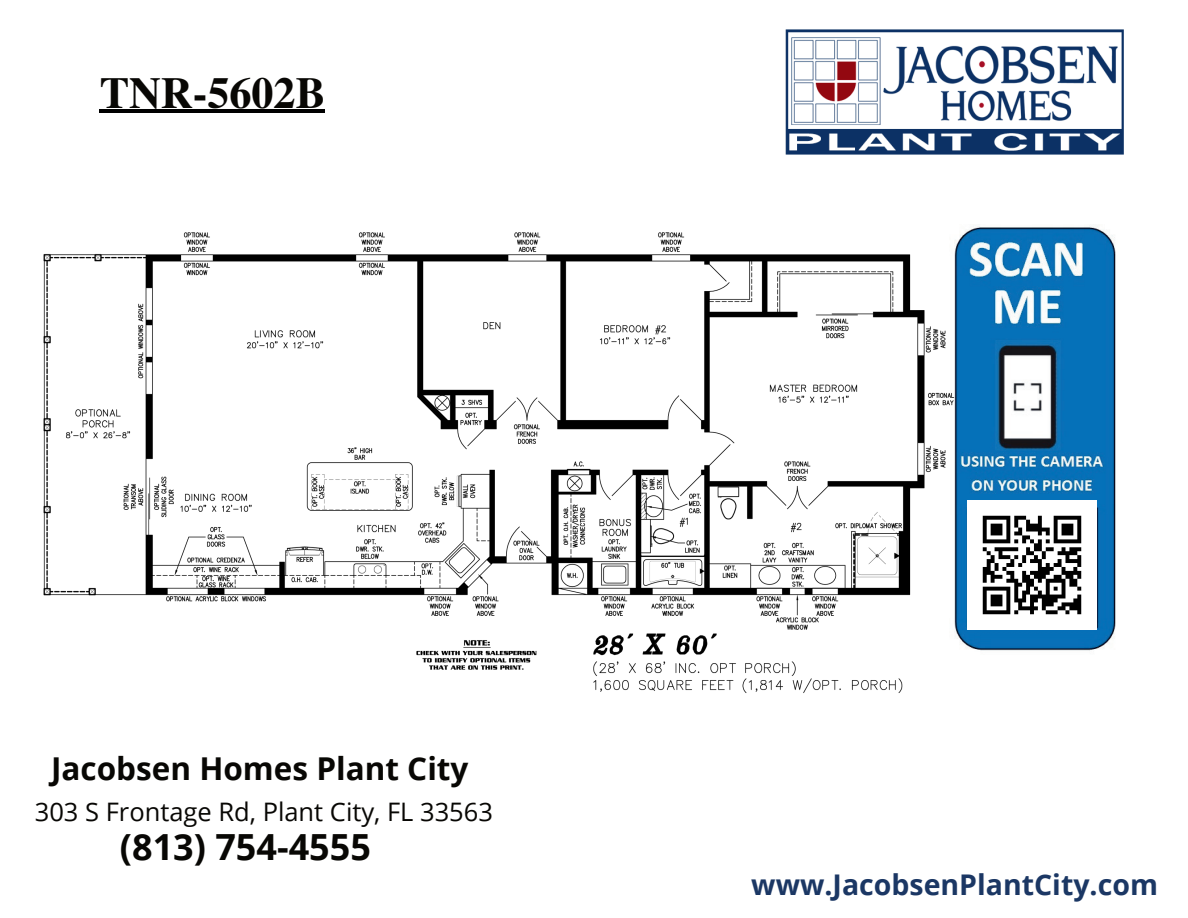
<style>
.page{position:relative;width:1188px;height:918px;background:#fff}
.page>*{position:absolute;margin:0;border:0;box-sizing:border-box;transform-origin:0 0}
.t1{font:700 44.1px "Te X Gyre Termes";color:#080704}
.t2{font:700 36px "Open Sans";color:#080704}
.t3{font:700 31.5px "Open Sans";color:#080704}
.t4{font:700 28.5px "Open Sans";color:#1b3764}
.t5{font:25.5px "Open Sans";color:#080704}
</style>
<div class="page">
<img style="left:997px;top:226px;width:119px;height:425px">
<img style="left:785px;top:29px;width:339px;height:126px">
<img style="left:997px;top:500px;width:100px;height:129px">
<img style="left:43px;top:226px;width:954px;height:467px">
<hr style="left:100px;top:110px;width:225px;height:3px;background:#000">
<h1 class="t1" style="left:100px;top:58px;width:227px">TNR-5602B</h1>
<p class="t3" style="left:51px;top:746px;width:419px">Jacobsen Homes Plant City</p>
<p class="t5" style="left:35px;top:794px;width:460px">303 S Frontage Rd, Plant City, FL 33563</p>
<h2 class="t2" style="left:120px;top:821px;width:252px">(813) 754-4555</h2>
<p class="t4" style="left:751px;top:864px;width:408px">www.JacobsenPlantCity.com</p>
</div>
